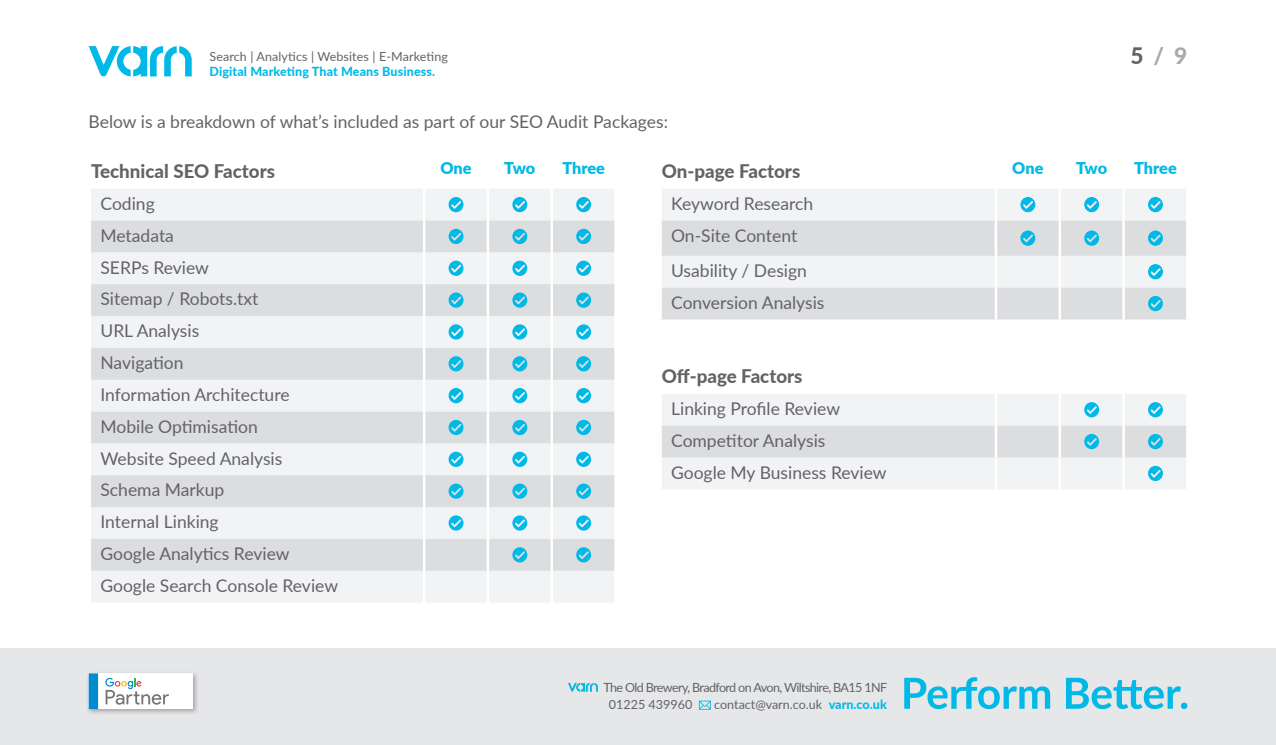
<style>
.page{position:relative;width:1276px;height:745px;background:#fff}
.page>*{position:absolute;margin:0;border:0;box-sizing:border-box;transform-origin:0 0}
.t1{font:800 22.62px "Lato";color:#a8a9ad}
.t2{font:800 18.75px "Lato";color:#636366}
.t3{font:17.5px/31.8px "Lato";color:#636366}
.t4{font:900 16.25px "Lato";letter-spacing:-.01em;color:#00b9e7}
.t5{font:12.62px/17.2px "Lato";letter-spacing:-.05em;color:#636366}
.t6{font:12.62px "Lato";color:#636366}
.t7{font:12.5px "Lato";letter-spacing:.01em;color:#636366}
.t8{font:800 12.5px "Lato";letter-spacing:.01em;color:#00b9e7}
.s1{color:#636366}
.s2{font-weight:800;color:#00b9e7}
</style>
<div class="page">
<div style="left:0;top:648px;width:1276px;height:96px;background:#e6e7e9"></div>
<svg style="left:568px;top:682px;width:30px;height:9px"></svg>
<svg style="left:699px;top:700px;width:12px;height:9px"></svg>
<svg style="left:1066px;top:677px;width:121px;height:31px"></svg>
<svg style="left:904px;top:677px;width:146px;height:31px"></svg>
<div style="left:86px;top:670px;width:113px;height:45px;background:#231f20;opacity:.35"></div>
<div style="left:89px;top:673px;width:104px;height:35px;background:#fff"></div>
<div style="left:89px;top:673px;width:9px;height:35px;background:#008ccf"></div>
<svg style="left:105px;top:677px;width:64px;height:27px"></svg>
<svg style="left:89px;top:46px;width:103px;height:30px"></svg>
<div style="left:91px;top:189px;width:523px;height:413px;background:#f2f3f4"></div>
<svg style="left:91px;top:220px;width:523px;height:350px;fill:#dcdddf"></svg>
<hr style="left:423px;top:188px;width:2px;height:32px;background:#fff">
<hr style="left:487px;top:188px;width:2px;height:32px;background:#fff">
<hr style="left:550px;top:188px;width:3px;height:32px;background:#fff">
<hr style="left:423px;top:220px;width:2px;height:32px;background:#fff">
<hr style="left:487px;top:220px;width:2px;height:32px;background:#fff">
<hr style="left:550px;top:220px;width:3px;height:32px;background:#fff">
<hr style="left:423px;top:252px;width:2px;height:32px;background:#fff">
<hr style="left:487px;top:252px;width:2px;height:32px;background:#fff">
<hr style="left:550px;top:252px;width:3px;height:32px;background:#fff">
<hr style="left:423px;top:284px;width:2px;height:32px;background:#fff">
<hr style="left:487px;top:284px;width:2px;height:32px;background:#fff">
<hr style="left:550px;top:284px;width:3px;height:32px;background:#fff">
<hr style="left:423px;top:316px;width:2px;height:31px;background:#fff">
<hr style="left:487px;top:316px;width:2px;height:31px;background:#fff">
<hr style="left:550px;top:316px;width:3px;height:31px;background:#fff">
<hr style="left:423px;top:347px;width:2px;height:32px;background:#fff">
<hr style="left:487px;top:347px;width:2px;height:32px;background:#fff">
<hr style="left:550px;top:347px;width:3px;height:32px;background:#fff">
<hr style="left:423px;top:379px;width:2px;height:32px;background:#fff">
<hr style="left:487px;top:379px;width:2px;height:32px;background:#fff">
<hr style="left:550px;top:379px;width:3px;height:32px;background:#fff">
<hr style="left:423px;top:411px;width:2px;height:32px;background:#fff">
<hr style="left:487px;top:411px;width:2px;height:32px;background:#fff">
<hr style="left:550px;top:411px;width:3px;height:32px;background:#fff">
<hr style="left:423px;top:443px;width:2px;height:32px;background:#fff">
<hr style="left:487px;top:443px;width:2px;height:32px;background:#fff">
<hr style="left:550px;top:443px;width:3px;height:32px;background:#fff">
<hr style="left:423px;top:475px;width:2px;height:31px;background:#fff">
<hr style="left:487px;top:475px;width:2px;height:31px;background:#fff">
<hr style="left:550px;top:475px;width:3px;height:31px;background:#fff">
<hr style="left:423px;top:506px;width:2px;height:32px;background:#fff">
<hr style="left:487px;top:506px;width:2px;height:32px;background:#fff">
<hr style="left:550px;top:506px;width:3px;height:32px;background:#fff">
<hr style="left:423px;top:538px;width:2px;height:32px;background:#fff">
<hr style="left:487px;top:538px;width:2px;height:32px;background:#fff">
<hr style="left:550px;top:538px;width:3px;height:32px;background:#fff">
<hr style="left:423px;top:570px;width:2px;height:32px;background:#fff">
<hr style="left:487px;top:570px;width:2px;height:32px;background:#fff">
<hr style="left:550px;top:570px;width:3px;height:32px;background:#fff">
<svg style="left:448px;top:197px;width:15px;height:15px"></svg>
<svg style="left:512px;top:197px;width:15px;height:15px"></svg>
<svg style="left:576px;top:197px;width:15px;height:15px"></svg>
<svg style="left:448px;top:229px;width:15px;height:15px"></svg>
<svg style="left:512px;top:229px;width:15px;height:15px"></svg>
<svg style="left:576px;top:229px;width:15px;height:15px"></svg>
<svg style="left:448px;top:260px;width:15px;height:16px"></svg>
<svg style="left:512px;top:260px;width:15px;height:16px"></svg>
<svg style="left:576px;top:260px;width:15px;height:16px"></svg>
<svg style="left:448px;top:292px;width:15px;height:15px"></svg>
<svg style="left:512px;top:292px;width:15px;height:15px"></svg>
<svg style="left:576px;top:292px;width:15px;height:15px"></svg>
<svg style="left:448px;top:324px;width:15px;height:15px"></svg>
<svg style="left:512px;top:324px;width:15px;height:15px"></svg>
<svg style="left:576px;top:324px;width:15px;height:15px"></svg>
<svg style="left:448px;top:356px;width:15px;height:15px"></svg>
<svg style="left:512px;top:356px;width:15px;height:15px"></svg>
<svg style="left:576px;top:356px;width:15px;height:15px"></svg>
<svg style="left:448px;top:388px;width:15px;height:15px"></svg>
<svg style="left:512px;top:388px;width:15px;height:15px"></svg>
<svg style="left:576px;top:388px;width:15px;height:15px"></svg>
<svg style="left:448px;top:419px;width:15px;height:16px"></svg>
<svg style="left:512px;top:419px;width:15px;height:16px"></svg>
<svg style="left:576px;top:419px;width:15px;height:16px"></svg>
<svg style="left:448px;top:451px;width:15px;height:15px"></svg>
<svg style="left:512px;top:451px;width:15px;height:15px"></svg>
<svg style="left:576px;top:451px;width:15px;height:15px"></svg>
<svg style="left:448px;top:483px;width:15px;height:15px"></svg>
<svg style="left:512px;top:483px;width:15px;height:15px"></svg>
<svg style="left:576px;top:483px;width:15px;height:15px"></svg>
<svg style="left:448px;top:515px;width:15px;height:15px"></svg>
<svg style="left:512px;top:515px;width:15px;height:15px"></svg>
<svg style="left:576px;top:515px;width:15px;height:15px"></svg>
<svg style="left:512px;top:547px;width:15px;height:15px"></svg>
<svg style="left:576px;top:547px;width:15px;height:15px"></svg>
<div style="left:662px;top:189px;width:524px;height:31px;background:#f2f3f4"></div>
<svg style="left:662px;top:220px;width:524px;height:99px;fill:#dcdddf"></svg>
<hr style="left:994px;top:188px;width:3px;height:32px;background:#fff">
<hr style="left:1058px;top:188px;width:3px;height:32px;background:#fff">
<hr style="left:1122px;top:188px;width:2px;height:32px;background:#fff">
<hr style="left:994px;top:220px;width:3px;height:35px;background:#fff">
<hr style="left:1058px;top:220px;width:3px;height:35px;background:#fff">
<hr style="left:1122px;top:220px;width:2px;height:35px;background:#fff">
<hr style="left:994px;top:255px;width:3px;height:32px;background:#fff">
<hr style="left:1058px;top:255px;width:3px;height:32px;background:#fff">
<hr style="left:1122px;top:255px;width:2px;height:32px;background:#fff">
<hr style="left:994px;top:287px;width:3px;height:32px;background:#fff">
<hr style="left:1058px;top:287px;width:3px;height:32px;background:#fff">
<hr style="left:1122px;top:287px;width:2px;height:32px;background:#fff">
<svg style="left:1020px;top:197px;width:15px;height:15px"></svg>
<svg style="left:1084px;top:197px;width:15px;height:15px"></svg>
<svg style="left:1148px;top:197px;width:15px;height:15px"></svg>
<div style="left:996px;top:225px;width:63px;height:25px;background:#dcdddf"></div>
<hr style="left:994px;top:225px;width:3px;height:25px;background:#fff">
<hr style="left:1058px;top:225px;width:3px;height:25px;background:#fff">
<svg style="left:1020px;top:230px;width:15px;height:15px"></svg>
<svg style="left:1084px;top:230px;width:15px;height:15px"></svg>
<svg style="left:1148px;top:230px;width:15px;height:15px"></svg>
<svg style="left:1148px;top:264px;width:15px;height:15px"></svg>
<svg style="left:1148px;top:296px;width:15px;height:15px"></svg>
<div style="left:662px;top:394px;width:524px;height:95px;background:#f2f3f4"></div>
<hr style="left:994px;top:393px;width:3px;height:32px;background:#fff">
<hr style="left:1058px;top:393px;width:3px;height:32px;background:#fff">
<hr style="left:1122px;top:393px;width:2px;height:32px;background:#fff">
<hr style="left:994px;top:457px;width:3px;height:32px;background:#fff">
<hr style="left:1058px;top:457px;width:3px;height:32px;background:#fff">
<hr style="left:1122px;top:457px;width:2px;height:32px;background:#fff">
<svg style="left:1084px;top:402px;width:15px;height:15px"></svg>
<svg style="left:1148px;top:402px;width:15px;height:15px"></svg>
<svg style="left:662px;top:425px;width:524px;height:32px"></svg>
<svg style="left:1148px;top:465px;width:15px;height:15px"></svg>
<p class="t7" style="left:209px;top:48px;width:240px">Search | Analytics | Websites | E-Marketing</p>
<p class="t8" style="left:209px;top:63px;width:227px">Digital Marketing That Means Business.</p>
<p class="t3" style="left:89px;top:105px;width:581px">Below is a breakdown of what’s included as part of our SEO Audit Packages:</p>
<p class="t1" style="left:1130px;top:39px;width:58px"><span class="s1">5</span> / 9</p>
<p class="t2" style="left:91px;top:157px;width:185px">Technical SEO Factors</p>
<p class="t4" style="left:440px;top:156px;width:33px">One</p>
<p class="t4" style="left:504px;top:156px;width:33px">Two</p>
<p class="t4" style="left:562px;top:156px;width:44px">Three</p>
<p class="t3" style="left:100px;top:187px;width:239px">Coding<br>Metadata<br>SERPs Review<br>Sitemap / Robots.txt<br>URL Analysis<br>Navigation<br>Information Architecture<br>Mobile Optimisation<br>Website Speed Analysis<br>Schema Markup<br>Internal Linking<br>Google Analytics Review<br>Google Search Console Review</p>
<p class="t2" style="left:662px;top:157px;width:140px">On-page Factors</p>
<p class="t4" style="left:1012px;top:156px;width:33px">One</p>
<p class="t4" style="left:1076px;top:156px;width:33px">Two</p>
<p class="t4" style="left:1134px;top:156px;width:44px">Three</p>
<p class="t3" style="left:671px;top:187px;width:144px">Keyword Research<br>On-Site Content</p>
<p class="t3" style="left:671px;top:254px;width:155px">Usability / Design<br>Conversion Analysis</p>
<p class="t2" style="left:662px;top:362px;width:142px">Off-page Factors</p>
<p class="t3" style="left:671px;top:392px;width:217px">Linking Profile Review<br>Competitor Analysis<br>Google My Business Review</p>
<p class="t5" style="left:609px;top:677px;width:280px;text-indent:-5px">The Old Brewery, Bradford on Avon, Wiltshire, BA15 1NF<br>01225 439960</p>
<p class="t6" style="left:714px;top:695px;width:174px">contact@varn.co.uk <span class="s2">varn.co.uk</span></p>
</div>
